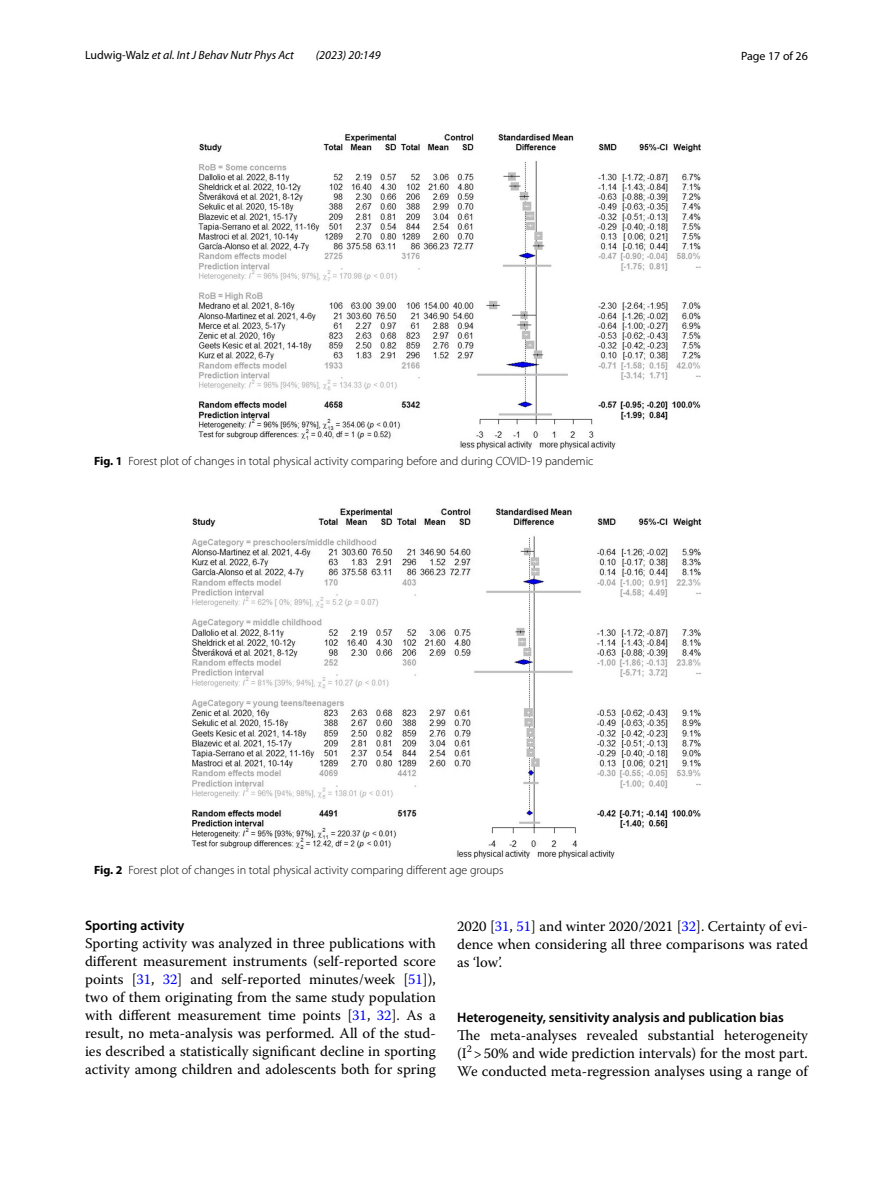
<style>
.page{position:relative;width:893px;height:1187px;background:#fff}
.page>*{position:absolute;margin:0;border:0;box-sizing:border-box;transform-origin:0 0}
.t1{font:14.7px/18px "Warnock Pro";color:#000;text-align:justify}
.t2{font:600 13.8px "Myriad Pro";color:#000}
.t3{font:300 12px "Myriad Pro";color:#000}
.t4{font:italic 12px "Myriad Pro";color:#000}
.t5{font:12px "Myriad Pro";color:#000}
.s1{font-style:normal}
.s2{font-weight:700}
.s3{color:#00f}
</style>
<div class="page">
<img style="left:198px;top:134px;width:503px;height:315px">
<img style="left:191px;top:508px;width:511px;height:350px">
<p class="t4" style="left:85px;top:48px;width:211px"><span class="s1">Ludwig‑Walz</span> et al. Int J Behav Nutr Phys Act</p>
<p class="t4" style="left:316px;top:48px;width:66px">(2023) 20:149</p>
<p class="t5" style="left:741px;top:48px;width:68px">Page 17 of 26</p>
<p class="t3" style="left:94px;top:454px;width:501px"><span class="s2">Fig. 1</span> Forest plot of changes in total physical activity comparing before and during COVID-19 pandemic</p>
<p class="t3" style="left:94px;top:862px;width:411px"><span class="s2">Fig. 2</span> Forest plot of changes in total physical activity comparing different age groups</p>
<p class="t2" style="left:85px;top:916px;width:101px">Sporting activity</p>
<p class="t1" style="left:85px;top:934px;width:352px">Sporting activity was analyzed in three publications with different measurement instruments (self-reported score points [<span class="s3">31</span>, <span class="s3">32</span>] and self-reported minutes/week [<span class="s3">51</span>]), two of them originating from the same study population with different measurement time points [<span class="s3">31</span>, <span class="s3">32</span>]. As a result, no meta-analysis was performed. All of the stud&shy;ies described a statistically significant decline in sporting activity among children and adolescents both for spring</p>
<p class="t1" style="left:457px;top:916px;width:352px">2020 [<span class="s3">31</span>, <span class="s3">51</span>] and winter 2020/2021 [<span class="s3">32</span>]. Certainty of evi&shy;dence when considering all three comparisons was rated as ‘low’.</p>
<p class="t2" style="left:457px;top:1008px;width:328px">Heterogeneity, sensitivity analysis and publication bias</p>
<p class="t1" style="left:457px;top:1025px;width:352px">The meta-analyses revealed substantial heterogeneity (I<sup>2</sup> &gt;50% and wide prediction intervals) for the most part.<br>We conducted meta-regression analyses using a range of</p>
</div>
